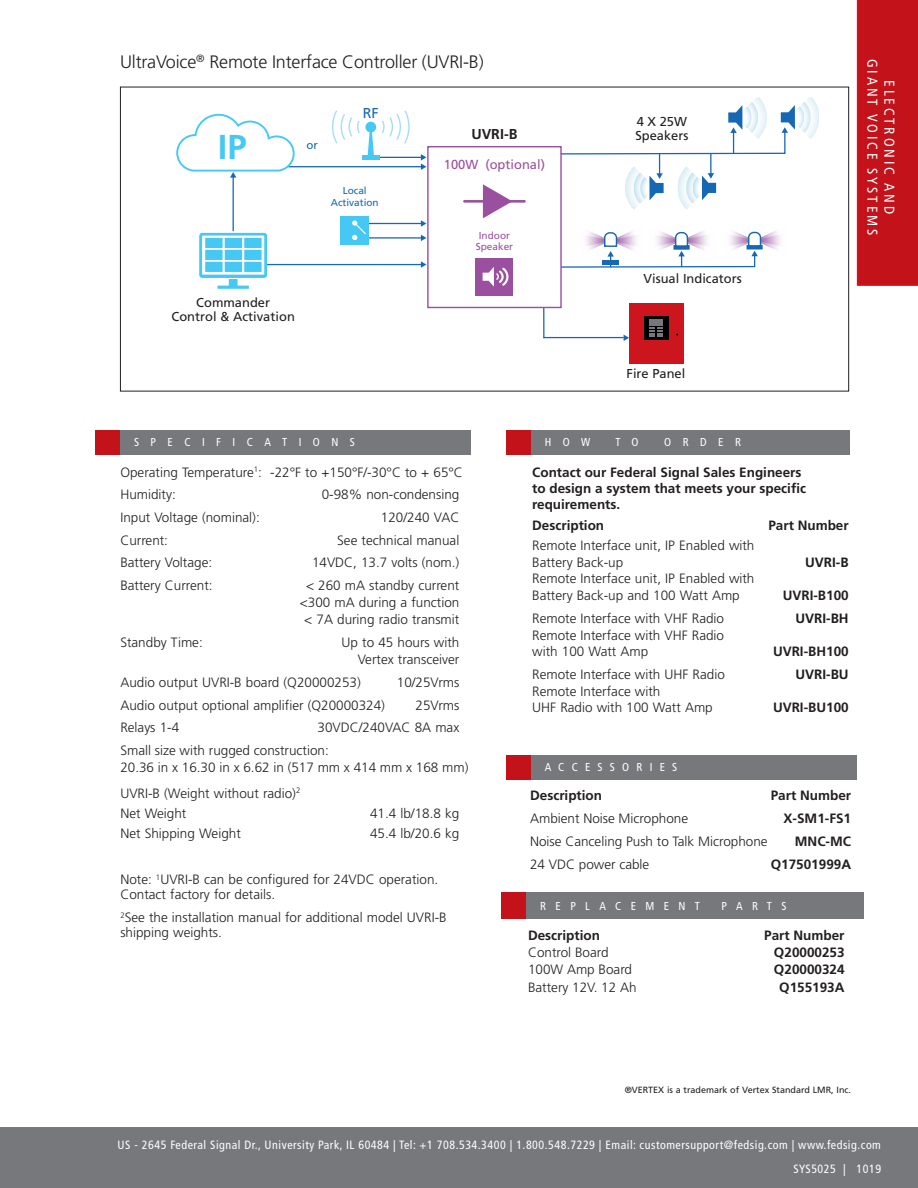
<style>
.page{position:relative;width:918px;height:1188px;background:#fff}
.page>*{position:absolute;margin:0;border:0;box-sizing:border-box;transform-origin:0 0}
.t1{font:700 34.5px "Frutiger LT Std";color:#45c8f4}
.t2{font:300 18px "Frutiger LT Std";letter-spacing:-.01em;color:#231f20}
.t3{font:700 14.4px "Frutiger LT Std";color:#231f20}
.t4{font:14.4px "Frutiger LT Std";color:#1768b4}
.t5{font:condensed 14.25px/17.1px "Frutiger LT Std";letter-spacing:.2em;color:#fff;text-align:center}
.t6{font:300 13.5px/16.5px "Frutiger LT Std";color:#231f20}
.t7{font:700 13.5px/16.2px "Frutiger LT Std";color:#231f20}
.t8{font:700 13.5px "Frutiger LT Std";color:#1f1c1d}
.t9{font:13.05px "Frutiger LT Std";color:#9b509f}
.t10{font:12.9px/14.4px "Frutiger LT Std";letter-spacing:-.005em;color:#231f20}
.t11{font:condensed 12px/24px "Frutiger LT Std";letter-spacing:.045em;color:#fff;text-align:right}
.t12{font:condensed 11.55px "Frutiger LT Std";letter-spacing:.82em;color:#fff}
.t13{font:condensed 11.55px "Frutiger LT Std";letter-spacing:1em;color:#fff}
.t14{font:condensed 11.55px "Frutiger LT Std";letter-spacing:.63em;color:#fff}
.t15{font:11.55px "Frutiger LT Std";color:#1768b4}
.t16{font:10.05px/11.6px "Frutiger LT Std";color:#1768b4;text-align:center}
.t17{font:10.05px/11.6px "Frutiger LT Std";color:#9b509f;text-align:center}
.t18{font:9px "Frutiger LT Std";color:#231f20}
</style>
<div class="page">
<div style="left:0;top:1127px;width:918px;height:61px;background:#76787b"></div>
<div style="left:857px;top:0;width:61px;height:286px;background:#c4121a"></div>
<div style="left:96px;top:430px;width:25px;height:25px;background:#c4121a"></div>
<div style="left:120px;top:430px;width:351px;height:25px;background:#76787b"></div>
<div style="left:506px;top:430px;width:26px;height:25px;background:#c4121a"></div>
<div style="left:531px;top:430px;width:318px;height:25px;background:#76787b"></div>
<div style="left:501px;top:892px;width:26px;height:26px;background:#c4121a"></div>
<div style="left:527px;top:892px;width:337px;height:26px;background:#76787b"></div>
<div style="left:506px;top:755px;width:26px;height:25px;background:#c4121a"></div>
<div style="left:531px;top:755px;width:326px;height:25px;background:#76787b"></div>
<svg style="left:202px;top:97px;width:617px;height:267px"></svg>
<svg style="left:176px;top:113px;width:120px;height:65px"></svg>
<svg style="left:625px;top:204px;width:31px;height:6px"></svg>
<svg style="left:677px;top:204px;width:31px;height:6px"></svg>
<svg style="left:560px;top:97px;width:235px;height:107px"></svg>
<hr style="left:267px;top:264px;width:155px;height:1px;background:#1768b4">
<svg style="left:421px;top:261px;width:5px;height:7px"></svg>
<div style="left:341px;top:216px;width:28px;height:29px;background:#45c8f4"></div>
<svg style="left:352px;top:220px;width:14px;height:20px"></svg>
<svg style="left:199px;top:233px;width:68px;height:56px"></svg>
<svg style="left:332px;top:110px;width:44px;height:49px"></svg>
<svg style="left:382px;top:110px;width:28px;height:33px"></svg>
<hr style="left:362px;top:155px;width:18px;height:4px;background:#45c8f4">
<div style="left:476px;top:258px;width:37px;height:37px;background:#9b509f"></div>
<svg style="left:483px;top:267px;width:25px;height:20px"></svg>
<svg style="left:483px;top:184px;width:29px;height:34px"></svg>
<hr style="left:507px;top:200px;width:18px;height:3px;background:#9b509f">
<hr style="left:464px;top:200px;width:23px;height:3px;background:#9b509f">
<div style="left:427px;top:146px;width:135px;height:162px;border:1px solid #9b509f"></div>
<svg style="left:755px;top:225px;width:32px;height:30px"></svg>
<svg style="left:762px;top:234px;width:21px;height:13px"></svg>
<svg style="left:560px;top:226px;width:202px;height:42px"></svg>
<div style="left:629px;top:303px;width:54px;height:61px;background:#cd151d"></div>
<div style="left:644px;top:317px;width:25px;height:23px;background:#000"></div>
<div style="left:650px;top:319px;width:13px;height:7px;background:#76787b"></div>
<svg style="left:650px;top:327px;width:13px;height:10px"></svg>
<hr style="left:543px;top:337px;width:81px;height:1px;background:#1768b4">
<h2 class="t2" style="left:120px;top:52px;width:365px">UltraVoice<sup>®</sup> Remote Interface Controller (UVRI-B)</h2>
<h1 class="t1" style="left:218px;top:127px;width:30px">IP</h1>
<p class="t15" style="left:307px;top:138px;width:13px">or</p>
<p class="t4" style="left:363px;top:104px;width:17px">RF</p>
<p class="t16" style="left:331px;top:185px;width:49px">Local<br>Activation</p>
<p class="t10" style="left:172px;top:295px;width:125px;text-align:center">Commander<br>Control &amp; Activation</p>
<p class="t3" style="left:471px;top:125px;width:48px">UVRI-B</p>
<p class="t9" style="left:444px;top:156px;width:103px">100W (optional)</p>
<p class="t17" style="left:476px;top:230px;width:39px">Indoor<br>Speaker</p>
<p class="t10" style="left:635px;top:114px;width:55px">4 X 25W<br>Speakers</p>
<p class="t10" style="left:644px;top:271px;width:100px">Visual Indicators</p>
<p class="t10" style="left:627px;top:366px;width:60px">Fire Panel</p>
<p class="t5" style="left:898px;top:59px;width:178px;rotate:90deg">ELECTRONIC AND<br>GIANT VOICE SYSTEMS</p>
<p class="t13" style="left:134px;top:435px;width:222px">SPECIFICATIONS</p>
<p class="t12" style="left:545px;top:435px;width:47px">HOW</p>
<p class="t12" style="left:615px;top:435px;width:25px">T O</p>
<p class="t12" style="left:664px;top:435px;width:78px">ORDER</p>
<p class="t6" style="left:120px;top:461px;width:344px;line-height:22.6px">Operating Temperature<sup>1</sup>: -22°F to +150°F/-30°C to + 65°C<br>Humidity:</p>
<p class="t6" style="left:322px;top:487px;width:139px">0-98% non-condensing</p>
<p class="t6" style="left:120px;top:509px;width:141px">Input Voltage (nominal):</p>
<p class="t6" style="left:381px;top:509px;width:80px">120/240 VAC</p>
<p class="t6" style="left:120px;top:532px;width:49px">Current:</p>
<p class="t6" style="left:337px;top:532px;width:124px">See technical manual</p>
<p class="t6" style="left:120px;top:555px;width:93px">Battery Voltage:</p>
<p class="t6" style="left:312px;top:555px;width:149px">14VDC, 13.7 volts (nom.)</p>
<p class="t6" style="left:120px;top:577px;width:94px">Battery Current:</p>
<p class="t6" style="left:300px;top:577px;width:161px;line-height:17.2px;text-align:center">&lt; 260 mA standby current &lt;300 mA during a function &lt; 7A during radio transmit</p>
<p class="t6" style="left:120px;top:634px;width:84px">Standby Time:</p>
<p class="t6" style="left:342px;top:634px;width:119px;line-height:17.2px;text-align:right">Up to 45 hours with<br>Vertex transceiver</p>
<p class="t6" style="left:120px;top:674px;width:242px">Audio output UVRI-B board (Q20000253)</p>
<p class="t6" style="left:397px;top:674px;width:64px">10/25Vrms</p>
<p class="t6" style="left:120px;top:697px;width:266px">Audio output optional amplifier (Q20000324)</p>
<p class="t6" style="left:416px;top:697px;width:45px">25Vrms</p>
<p class="t6" style="left:120px;top:720px;width:60px">Relays 1-4</p>
<p class="t6" style="left:120px;top:716px;width:341px;line-height:22.6px;text-indent:197px">30VDC/240VAC 8A max<br>Small size with rugged construction:</p>
<p class="t6" style="left:120px;top:755px;width:350px;line-height:25.5px">20.36 in x 16.30 in x 6.62 in (517 mm x 414 mm x 168 mm)<br>UVRI-B (Weight without radio)<sup>2</sup></p>
<p class="t6" style="left:120px;top:805px;width:68px">Net Weight</p>
<p class="t6" style="left:370px;top:805px;width:91px">41.4 lb/18.8 kg</p>
<p class="t6" style="left:120px;top:826px;width:122px">Net Shipping Weight</p>
<p class="t6" style="left:370px;top:826px;width:91px">45.4 lb/20.6 kg</p>
<p class="t6" style="left:120px;top:873px;width:319px;line-height:15px">Note: <sup>1</sup>UVRI-B can be configured for 24VDC operation.<br>Contact factory for details.</p>
<p class="t6" style="left:120px;top:910px;width:328px;line-height:15px"><sup>2</sup>See the installation manual for additional model UVRI-B shipping weights.</p>
<p class="t7" style="left:532px;top:464px;width:275px">Contact our Federal Signal Sales Engineers to design a system that meets your specific requirements.</p>
<p class="t7" style="left:532px;top:517px;width:73px">Description</p>
<p class="t7" style="left:768px;top:517px;width:82px">Part Number</p>
<p class="t6" style="left:532px;top:538px;width:224px">Remote Interface unit, IP Enabled with<br>Battery Back-up</p>
<p class="t8" style="left:805px;top:554px;width:45px">UVRI-B</p>
<p class="t6" style="left:532px;top:571px;width:224px">Remote Interface unit, IP Enabled with<br>Battery Back-up and 100 Watt Amp</p>
<p class="t7" style="left:783px;top:587px;width:67px">UVRI-B100</p>
<p class="t6" style="left:532px;top:610px;width:193px">Remote Interface with VHF Radio</p>
<p class="t8" style="left:795px;top:610px;width:55px">UVRI-BH</p>
<p class="t6" style="left:532px;top:627px;width:193px">Remote Interface with VHF Radio with 100 Watt Amp</p>
<p class="t7" style="left:773px;top:643px;width:77px">UVRI-BH100</p>
<p class="t6" style="left:532px;top:667px;width:194px">Remote Interface with UHF Radio</p>
<p class="t8" style="left:795px;top:667px;width:55px">UVRI-BU</p>
<p class="t6" style="left:532px;top:683px;width:182px">Remote Interface with<br>UHF Radio with 100 Watt Amp</p>
<p class="t7" style="left:773px;top:700px;width:77px">UVRI-BU100</p>
<p class="t14" style="left:545px;top:760px;width:134px">ACCESSORIES</p>
<p class="t7" style="left:530px;top:787px;width:73px">Description</p>
<p class="t7" style="left:771px;top:787px;width:82px">Part Number</p>
<p class="t6" style="left:530px;top:810px;width:160px">Ambient Noise Microphone</p>
<p class="t7" style="left:784px;top:810px;width:69px">X-SM1-FS1</p>
<p class="t6" style="left:530px;top:833px;width:239px">Noise Canceling Push to Talk Microphone</p>
<p class="t7" style="left:795px;top:833px;width:58px">MNC-MC</p>
<p class="t6" style="left:530px;top:856px;width:121px">24 VDC power cable</p>
<p class="t7" style="left:771px;top:856px;width:82px">Q17501999A</p>
<p class="t12" style="left:540px;top:899px;width:161px">REPLACEMENT</p>
<p class="t12" style="left:722px;top:899px;width:66px">PARTS</p>
<p class="t7" style="left:528px;top:927px;width:73px">Description</p>
<p class="t7" style="left:764px;top:927px;width:82px">Part Number</p>
<p class="t6" style="left:528px;top:944px;width:82px">Control Board</p>
<p class="t7" style="left:774px;top:944px;width:72px">Q20000253</p>
<p class="t6" style="left:528px;top:962px;width:106px">100W Amp Board</p>
<p class="t7" style="left:774px;top:961px;width:72px">Q20000324</p>
<p class="t6" style="left:528px;top:979px;width:110px">Battery 12V. 12 Ah</p>
<p class="t7" style="left:779px;top:979px;width:67px">Q155193A</p>
<p class="t18" style="left:625px;top:1084px;width:228px">®VERTEX is a trademark of Vertex Standard LMR, Inc.</p>
<p class="t11" style="left:118px;top:1132px;width:765px">US - 2645 Federal Signal Dr., University Park, IL 60484 | Tel: +1 708.534.3400 | 1.800.548.7229 | Email: customersupport@fedsig.com | www.fedsig.com<br>SYS5025 | 1019</p>
</div>
